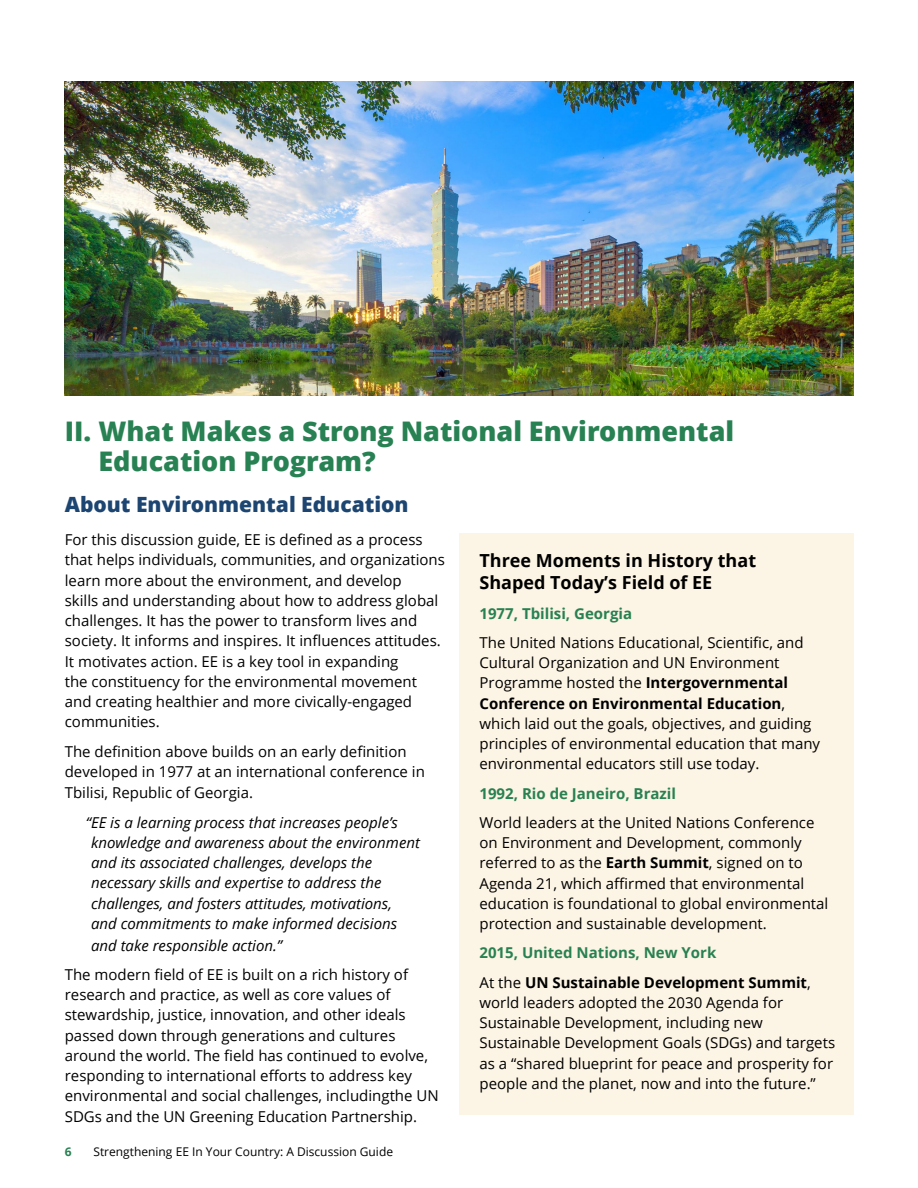
<style>
.page{position:relative;width:918px;height:1188px;background:#fff}
.page>*{position:absolute;margin:0;border:0;box-sizing:border-box;transform-origin:0 0}
.t1{font:800 27px/30px "Open Sans";color:#288152}
.t2{font:800 21px "Open Sans";color:#1d4571}
.t3{font:700 18px/22.5px "Open Sans";color:#000}
.t4{font:15px/20.2px "Open Sans";color:#000}
.t5{font:italic 15px/20.2px "Open Sans";color:#000}
.t6{font:700 15px "Open Sans";color:#288152}
.t7{font:12px "Open Sans";color:#000}
.t8{font:700 12px "Open Sans";color:#288152}
.s1{font-weight:700}
</style>
<div class="page">
<div style="left:459px;top:534px;width:394px;height:581px;background:#fcf4e4"></div>
<img style="left:65px;top:81px;width:788px;height:314px">
<h2 class="t1" style="left:98px;top:415px;width:637px;text-indent:-34px">II. What Makes a Strong National Environmental<br>Education Program?</h2>
<h3 class="t2" style="left:65px;top:489px;width:345px">About Environmental Education</h3>
<p class="t4" style="left:65px;top:529px;width:359px">For this discussion guide, EE is defined as a process</p>
<p class="t4" style="left:65px;top:549px;width:382px">that helps individuals, communities, and organizations learn more about the environment, and develop<br>skills and understanding about how to address global challenges. It has the power to transform lives and</p>
<p class="t4" style="left:65px;top:630px;width:378px">society. It informs and inspires. It influences attitudes.</p>
<p class="t4" style="left:65px;top:651px;width:354px">It motivates action. EE is a key tool in expanding the constituency for the environmental movement and creating healthier and more civically-engaged communities.</p>
<p class="t4" style="left:65px;top:741px;width:343px">The definition above builds on an early definition</p>
<p class="t4" style="left:65px;top:761px;width:362px">developed in 1977 at an international conference in</p>
<p class="t4" style="left:65px;top:782px;width:190px">Tbilisi, Republic of Georgia.</p>
<p class="t5" style="left:91px;top:812px;width:330px;text-indent:-5px">“EE is a learning process that increases people’s knowledge and awareness about the environment and its associated challenges, develops the necessary skills and expertise to address the challenges, and fosters attitudes, motivations, and commitments to make informed decisions</p>
<p class="t5" style="left:91px;top:935px;width:193px">and take responsible action.”</p>
<p class="t4" style="left:65px;top:964px;width:345px">The modern field of EE is built on a rich history of</p>
<p class="t4" style="left:65px;top:984px;width:342px">research and practice, as well as core values of stewardship, justice, innovation, and other ideals passed down through generations and cultures</p>
<p class="t4" style="left:65px;top:1045px;width:375px">around the world. The field has continued to evolve, responding to international efforts to address key environmental and social challenges, includingthe UN SDGs and the UN Greening Education Partnership.</p>
<h4 class="t3" style="left:480px;top:549px;width:278px">Three Moments in History that<br>Shaped Today’s Field of EE</h4>
<h5 class="t6" style="left:480px;top:602px;width:154px">1977, Tbilisi, Georgia</h5>
<p class="t4" style="left:480px;top:632px;width:326px">The United Nations Educational, Scientific, and<br>Cultural Organization and UN Environment</p>
<p class="t4" style="left:480px;top:672px;width:342px">Programme hosted the <span class="s1">Intergovernmental Conference on Environmental Education</span>, which laid out the goals, objectives, and guiding principles of environmental education that many environmental educators still use today.</p>
<p class="t6" style="left:480px;top:782px;width:198px">1992, Rio de Janeiro, Brazil</p>
<p class="t4" style="left:480px;top:812px;width:336px">World leaders at the United Nations Conference</p>
<p class="t4" style="left:480px;top:832px;width:325px">on Environment and Development, commonly referred to as the <span class="s1">Earth Summit</span>, signed on to</p>
<p class="t4" style="left:480px;top:873px;width:326px">Agenda 21, which affirmed that environmental</p>
<p class="t4" style="left:480px;top:893px;width:350px">education is foundational to global environmental protection and sustainable development.</p>
<p class="t6" style="left:480px;top:942px;width:238px">2015, United Nations, New York</p>
<p class="t4" style="left:480px;top:972px;width:357px">At the <span class="s1">UN Sustainable Development Summit</span>, world leaders adopted the 2030 Agenda for Sustainable Development, including new Sustainable Development Goals (SDGs) and targets as a “shared blueprint for peace and prosperity for people and the planet, now and into the future.”</p>
<p class="t8" style="left:65px;top:1143px;width:8px">6</p>
<p class="t7" style="left:93px;top:1144px;width:301px">Strengthening EE In Your Country: A Discussion Guide</p>
</div>
